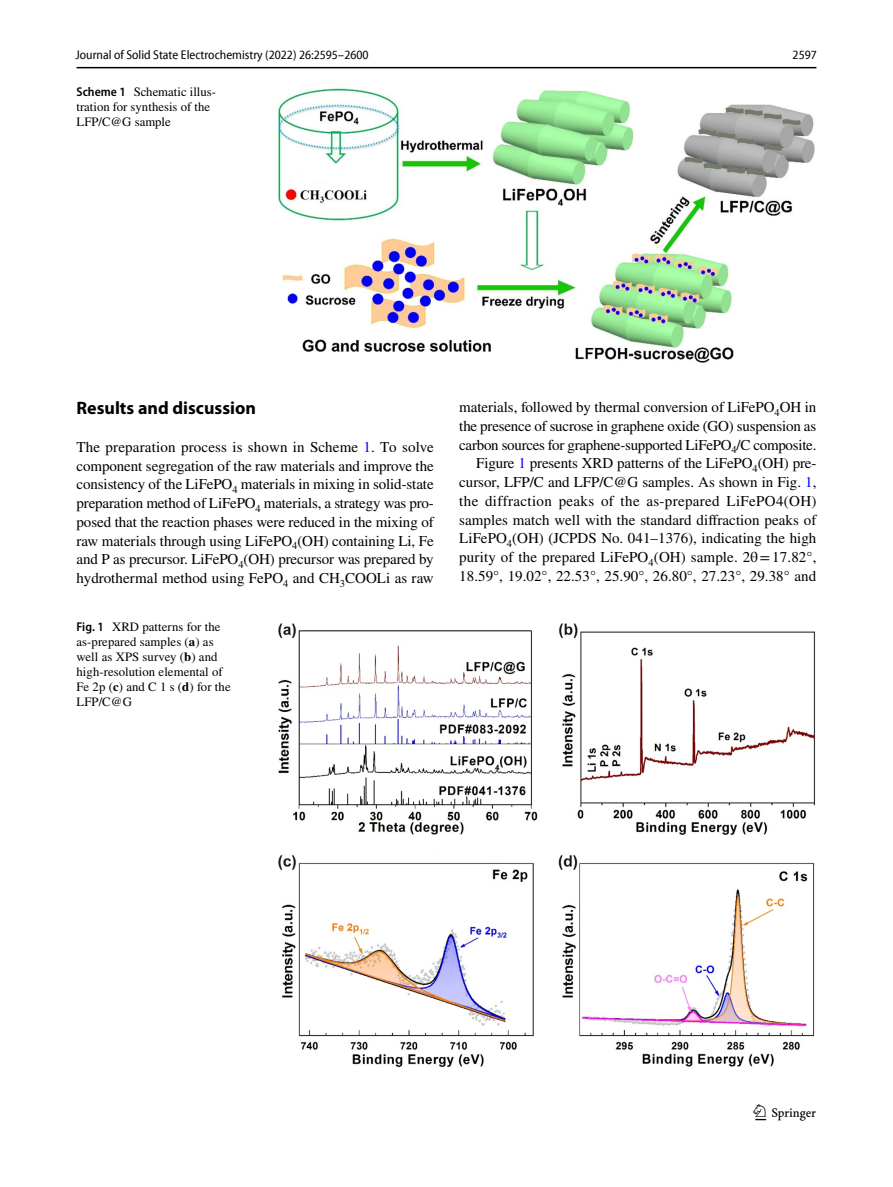
<style>
.page{position:relative;width:893px;height:1187px;background:#fff}
.page>*{position:absolute;margin:0;border:0;box-sizing:border-box;transform-origin:0 0}
.t1{font:22.5px "Springnew Regular 3";color:#000}
.t2{font:700 18px "Myriad Pro";color:#000}
.t3{font:15px/18.8px "STIX";color:#000;text-align:justify}
.t4{font:12.75px/15px "STIX";letter-spacing:.005em;color:#000}
.t5{font:semi-condensed 12.75px "Myriad Pro Unic";color:#000}
.s1{font-family:"Myriad Pro";font-weight:600;font-stretch:semi-condensed}
.s2{color:#00f}
.s3{font-weight:700}
</style>
<div class="page">
<hr style="left:77px;top:67px;width:739px;height:1px;background:#000">
<img style="left:278px;top:88px;width:537px;height:275px">
<img style="left:278px;top:623px;width:537px;height:445px">
<p class="t5" style="left:76px;top:50px;width:294px">Journal of Solid State Electrochemistry (2022) 26:2595–2600</p>
<p class="t5" style="left:793px;top:50px;width:26px">2597</p>
<p class="t4" style="left:77px;top:85px;width:141px"><span class="s1">Scheme 1</span> Schematic illus&shy;tration for synthesis of the<br>LFP/C@G sample</p>
<p class="t2" style="left:77px;top:396px;width:181px">Results and discussion</p>
<p class="t3" style="left:77px;top:438px;width:359px">The preparation process is shown in Scheme <span class="s2">1</span>. To solve component segregation of the raw materials and improve the consistency of the LiFePO<sub>4</sub> materials in mixing in solid-state preparation method of LiFePO<sub>4</sub> materials, a strategy was pro&shy;posed that the reaction phases were reduced in the mixing of raw materials through using LiFePO<sub>4</sub>(OH) containing Li, Fe and P as precursor. LiFePO<sub>4</sub>(OH) precursor was prepared by hydrothermal method using FePO<sub>4</sub> and CH<sub>3</sub>COOLi as raw</p>
<p class="t4" style="left:77px;top:620px;width:156px"><span class="s1">Fig. 1</span> XRD patterns for the as-prepared samples (<span class="s3">a</span>) as well as XPS survey (<span class="s3">b</span>) and high-resolution elemental of<br>Fe 2p (<span class="s3">c</span>) and C 1 s (<span class="s3">d</span>) for the<br>LFP/C@G</p>
<p class="t3" style="left:459px;top:398px;width:359px;text-align:right">materials, followed by thermal conversion of LiFePO<sub>4</sub>OH in the presence of sucrose in graphene oxide (GO) suspension as carbon sources for graphene-supported LiFePO<sub>4</sub>/C composite.<br>Figure <span class="s2">1</span> presents XRD patterns of the LiFePO<sub>4</sub>(OH) pre&shy;cursor, LFP/C and LFP/C@G samples. As shown in Fig. <span class="s2">1</span>, the diffraction peaks of the as-prepared LiFePO4(OH) samples match well with the standard diffraction peaks of LiFePO<sub>4</sub>(OH) (JCPDS No. 041–1376), indicating the high purity of the prepared LiFePO<sub>4</sub>(OH) sample. 2θ=17.82°, 18.59°, 19.02°, 22.53°, 25.90°, 26.80°, 27.23°, 29.38° and</p>
<h1 class="t1" style="left:755px;top:1104px;width:62px">1 3</h1>
</div>
